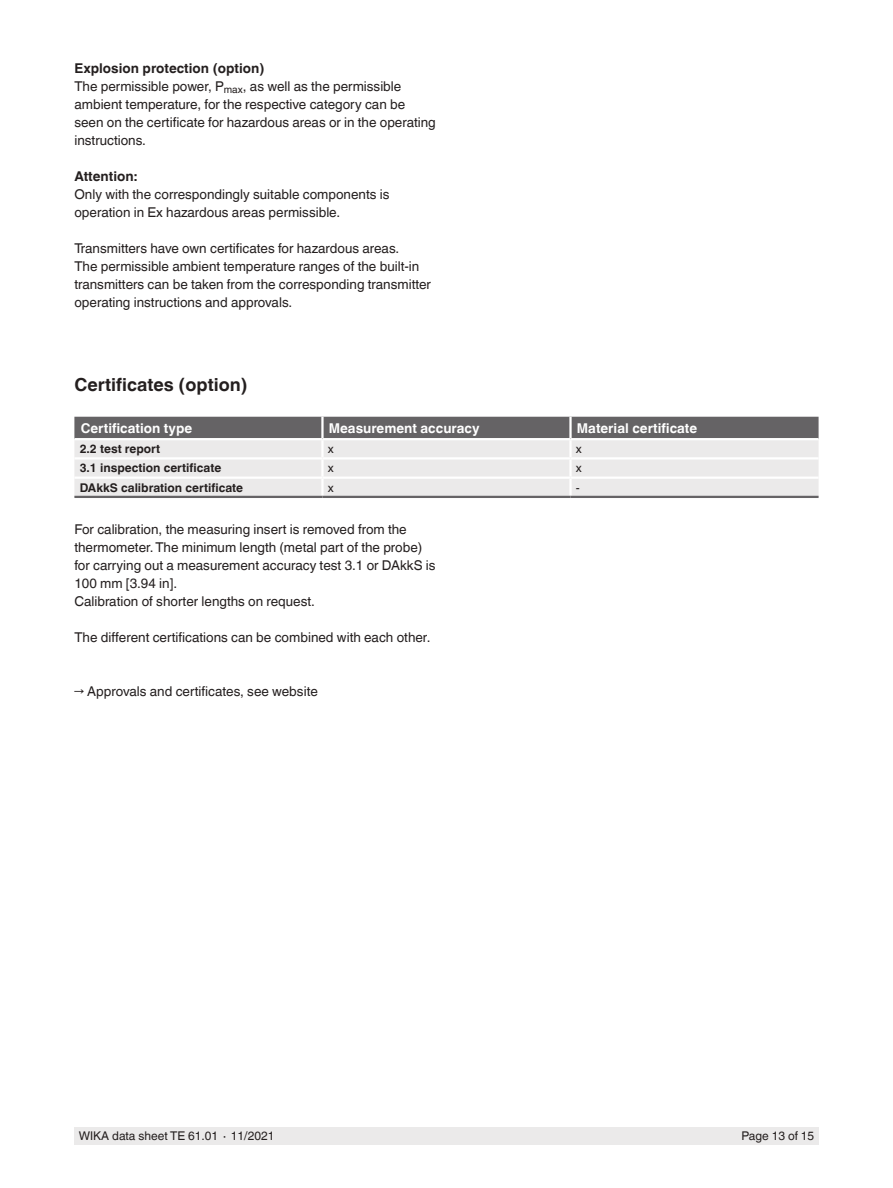
<style>
.page{position:relative;width:893px;height:1188px;background:#fff}
.page>*{position:absolute;margin:0;border:0;box-sizing:border-box;transform-origin:0 0}
.t1{font:700 18px "Helvetica World";color:#241f1f}
.t2{font:13.5px/18px "Helvetica World";color:#241f1f}
.t3{font:700 13.5px "Helvetica World";color:#fff}
.t4{font:700 13.5px "Helvetica World";color:#241f1f}
.t5{font:700 12px "Helvetica World";color:#241f1f}
.t6{font:12px "Helvetica World";color:#241f1f}
.s1{font-weight:700}
</style>
<div class="page">
<div style="left:74px;top:1128px;width:745px;height:17px;background:#ebeaea"></div>
<div style="left:74px;top:417px;width:745px;height:21px;background:#656365"></div>
<div style="left:74px;top:440px;width:745px;height:56px;background:#ebeaea"></div>
<hr style="left:321px;top:417px;width:3px;height:21px;background:#fff">
<hr style="left:569px;top:417px;width:3px;height:21px;background:#fff">
<hr style="left:321px;top:440px;width:3px;height:17px;background:#fff">
<hr style="left:569px;top:440px;width:3px;height:17px;background:#fff">
<hr style="left:74px;top:457px;width:248px;height:3px;background:#fff">
<hr style="left:322px;top:457px;width:248px;height:3px;background:#fff">
<hr style="left:321px;top:460px;width:3px;height:17px;background:#fff">
<hr style="left:570px;top:457px;width:249px;height:3px;background:#fff">
<hr style="left:569px;top:460px;width:3px;height:17px;background:#fff">
<hr style="left:74px;top:477px;width:248px;height:2px;background:#fff">
<hr style="left:322px;top:477px;width:248px;height:2px;background:#fff">
<hr style="left:321px;top:479px;width:3px;height:17px;background:#fff">
<hr style="left:570px;top:477px;width:249px;height:2px;background:#fff">
<hr style="left:569px;top:479px;width:3px;height:17px;background:#fff">
<hr style="left:74px;top:496px;width:248px;height:2px;background:#656365">
<hr style="left:322px;top:496px;width:248px;height:2px;background:#656365">
<hr style="left:570px;top:496px;width:249px;height:2px;background:#656365">
<p class="t2" style="left:74px;top:60px;width:363px"><span class="s1">Explosion protection (option)<br></span>The permissible power, P<sub>max</sub>, as well as the permissible ambient temperature, for the respective category can be seen on the certificate for hazardous areas or in the operating instructions.</p>
<p class="t4" style="left:74px;top:169px;width:64px">Attention:</p>
<p class="t2" style="left:74px;top:186px;width:317px">Only with the correspondingly suitable components is operation in Ex hazardous areas permissible.</p>
<p class="t2" style="left:74px;top:240px;width:358px">Transmitters have own certificates for hazardous areas.<br>The permissible ambient temperature ranges of the built-in transmitters can be taken from the corresponding transmitter operating instructions and approvals.</p>
<h1 class="t1" style="left:74px;top:375px;width:175px">Certificates (option)</h1>
<p class="t3" style="left:81px;top:420px;width:113px">Certification type</p>
<p class="t3" style="left:329px;top:420px;width:152px">Measurement accuracy</p>
<p class="t3" style="left:577px;top:420px;width:122px">Material certificate</p>
<p class="t5" style="left:80px;top:442px;width:82px">2.2 test report</p>
<p class="t6" style="left:328px;top:442px;width:7px">x</p>
<p class="t6" style="left:576px;top:442px;width:7px">x</p>
<p class="t5" style="left:80px;top:461px;width:143px">3.1 inspection certificate</p>
<p class="t6" style="left:328px;top:461px;width:7px">x</p>
<p class="t6" style="left:576px;top:461px;width:7px">x</p>
<p class="t5" style="left:80px;top:480px;width:165px">DAkkS calibration certificate</p>
<p class="t6" style="left:328px;top:480px;width:7px">x</p>
<p class="t6" style="left:576px;top:480px;width:5px">-</p>
<p class="t2" style="left:74px;top:520px;width:363px">For calibration, the measuring insert is removed from the thermometer. The minimum length (metal part of the probe) for carrying out a measurement accuracy test 3.1 or DAkkS is 100 mm [3.94 in].<br>Calibration of shorter lengths on request.</p>
<p class="t2" style="left:74px;top:628px;width:357px">The different certifications can be combined with each other.</p>
<p class="t2" style="left:74px;top:682px;width:245px">→ Approvals and certificates, see website</p>
<p class="t6" style="left:79px;top:1129px;width:197px">WIKA data sheet TE 61.01 ∙ 11/2021</p>
<p class="t6" style="left:741px;top:1129px;width:74px">Page 13 of 15</p>
</div>
